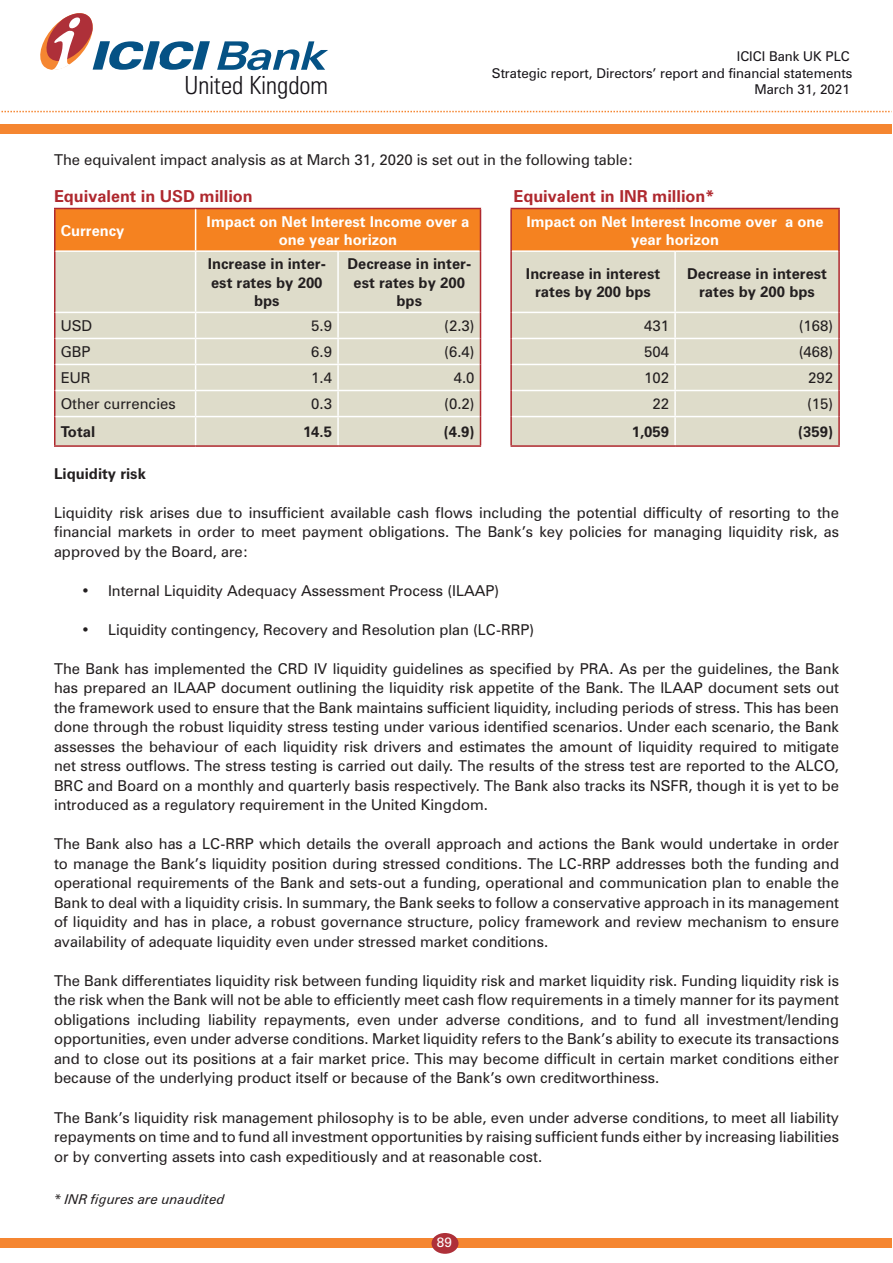
<style>
.page{position:relative;width:893px;height:1263px;background:#fff}
.page>*{position:absolute;margin:0;border:0;box-sizing:border-box;transform-origin:0 0}
.t1{font:300 condensed 25.05px "Zurich BT";color:#171419}
.t2{font:700 16.5px "Zurich BT";color:#af282e}
.t3{font:15px/19.5px "Zurich BT";color:#231f20;text-align:justify}
.t4{font:700 15px/18.6px "Zurich BT";color:#231f20;text-align:center}
.t5{font:700 15px/18.6px "Zurich BT";color:#fff;text-align:center}
.t6{font:13.5px/16.2px "Zurich BT";color:#171419;text-align:right}
.t7{font:italic 13.5px "Zurich BT";color:#231f20}
.t8{font:13.5px "Zurich BT";color:#fff}
</style>
<div class="page">
<div style="left:0;top:1239px;width:892px;height:9px;background:#f58631"></div>
<div style="left:432px;top:1233px;width:26px;height:21px;background:#ae3039;border-radius:50%"></div>
<div style="left:0;top:125px;width:892px;height:9px;background:#f58631"></div>
<svg style="left:1px;top:111px;width:889px;height:1px"></svg>
<svg style="left:40px;top:13px;width:288px;height:58px"></svg>
<hr style="left:54px;top:209px;width:2px;height:42px;background:#af282e">
<hr style="left:54px;top:251px;width:2px;height:61px;background:#af282e">
<hr style="left:54px;top:312px;width:2px;height:26px;background:#af282e">
<hr style="left:54px;top:338px;width:2px;height:26px;background:#af282e">
<hr style="left:54px;top:364px;width:2px;height:26px;background:#af282e">
<hr style="left:54px;top:390px;width:2px;height:27px;background:#af282e">
<hr style="left:54px;top:417px;width:2px;height:28px;background:#af282e">
<hr style="left:54px;top:208px;width:142px;height:1px;background:#af282e">
<hr style="left:675px;top:208px;width:165px;height:1px;background:#af282e">
<hr style="left:838px;top:209px;width:2px;height:42px;background:#af282e">
<hr style="left:838px;top:251px;width:2px;height:61px;background:#af282e">
<hr style="left:838px;top:312px;width:2px;height:26px;background:#af282e">
<hr style="left:838px;top:338px;width:2px;height:26px;background:#af282e">
<hr style="left:838px;top:364px;width:2px;height:26px;background:#af282e">
<hr style="left:838px;top:390px;width:2px;height:27px;background:#af282e">
<hr style="left:838px;top:417px;width:2px;height:28px;background:#af282e">
<hr style="left:54px;top:445px;width:142px;height:2px;background:#af282e">
<hr style="left:196px;top:445px;width:142px;height:2px;background:#af282e">
<hr style="left:338px;top:445px;width:143px;height:2px;background:#af282e">
<hr style="left:510px;top:445px;width:165px;height:2px;background:#af282e">
<hr style="left:675px;top:445px;width:165px;height:2px;background:#af282e">
<svg style="left:55px;top:208px;width:784px;height:238px;background:#e2ccad"></svg>
<hr style="left:510px;top:209px;width:2px;height:42px;background:#af282e">
<hr style="left:510px;top:251px;width:2px;height:61px;background:#af282e">
<hr style="left:510px;top:312px;width:2px;height:26px;background:#af282e">
<hr style="left:510px;top:338px;width:2px;height:26px;background:#af282e">
<hr style="left:510px;top:364px;width:2px;height:26px;background:#af282e">
<hr style="left:510px;top:390px;width:2px;height:27px;background:#af282e">
<hr style="left:510px;top:417px;width:2px;height:28px;background:#af282e">
<p class="t6" style="left:492px;top:48px;width:362px">ICICI Bank UK PLC<br>Strategic report, Directors’ report and financial statements</p>
<h1 class="t1" style="left:185px;top:70px;width:145px">United Kingdom</h1>
<p class="t6" style="left:754px;top:81px;width:97px">March 31, 2021</p>
<p class="t3" style="left:54px;top:149px;width:581px">The equivalent impact analysis as at March 31, 2020 is set out in the following table:</p>
<p class="t2" style="left:54px;top:186px;width:200px">Equivalent in USD million</p>
<p class="t2" style="left:513px;top:186px;width:202px">Equivalent in INR million*</p>
<p class="t5" style="left:61px;top:221px;width:65px">Currency</p>
<p class="t5" style="left:207px;top:212px;width:264px">Impact on Net Interest Income over a one year horizon</p>
<p class="t5" style="left:526px;top:212px;width:299px">Impact on Net Interest Income over a one year horizon</p>
<p class="t4" style="left:208px;top:254px;width:120px">Increase in inter&shy;est rates by 200 bps</p>
<p class="t4" style="left:347px;top:254px;width:125px">Decrease in inter&shy;est rates by 200 bps</p>
<p class="t4" style="left:526px;top:264px;width:136px">Increase in interest rates by 200 bps</p>
<p class="t4" style="left:687px;top:264px;width:141px">Decrease in interest rates by 200 bps</p>
<p class="t3" style="left:61px;top:316px;width:33px">USD</p>
<p class="t3" style="left:311px;top:316px;width:22px">5.9</p>
<p class="t3" style="left:444px;top:316px;width:32px">(2.3)</p>
<p class="t3" style="left:644px;top:316px;width:26px">431</p>
<p class="t3" style="left:799px;top:316px;width:36px">(168)</p>
<p class="t3" style="left:61px;top:342px;width:31px">GBP</p>
<p class="t3" style="left:311px;top:342px;width:22px">6.9</p>
<p class="t3" style="left:444px;top:342px;width:32px">(6.4)</p>
<p class="t3" style="left:644px;top:342px;width:26px">504</p>
<p class="t3" style="left:799px;top:342px;width:36px">(468)</p>
<p class="t3" style="left:61px;top:368px;width:31px">EUR</p>
<p class="t3" style="left:311px;top:368px;width:22px">1.4</p>
<p class="t3" style="left:454px;top:368px;width:22px">4.0</p>
<p class="t3" style="left:644px;top:368px;width:26px">102</p>
<p class="t3" style="left:808px;top:368px;width:26px">292</p>
<p class="t3" style="left:61px;top:394px;width:116px">Other currencies</p>
<p class="t3" style="left:311px;top:394px;width:22px">0.3</p>
<p class="t3" style="left:444px;top:394px;width:32px">(0.2)</p>
<p class="t3" style="left:652px;top:394px;width:18px">22</p>
<p class="t3" style="left:807px;top:394px;width:28px">(15)</p>
<p class="t4" style="left:61px;top:423px;width:36px">Total</p>
<p class="t4" style="left:303px;top:423px;width:31px">14.5</p>
<p class="t4" style="left:444px;top:423px;width:32px">(4.9)</p>
<p class="t4" style="left:632px;top:423px;width:39px">1,059</p>
<p class="t4" style="left:798px;top:423px;width:36px">(359)</p>
<p class="t4" style="left:54px;top:464px;width:93px">Liquidity risk</p>
<p class="t3" style="left:54px;top:503px;width:786px">Liquidity risk arises due to insufficient available cash flows including the potential difficulty of resorting to the financial markets in order to meet payment obligations. The Bank’s key policies for managing liquidity risk, as approved by the Board, are:</p>
<p class="t3" style="left:81px;top:581px;width:420px">• Internal Liquidity Adequacy Assessment Process (ILAAP)</p>
<p class="t3" style="left:81px;top:620px;width:455px">• Liquidity contingency, Recovery and Resolution plan (LC-RRP)</p>
<p class="t3" style="left:54px;top:659px;width:787px">The Bank has implemented the CRD IV liquidity guidelines as specified by PRA. As per the guidelines, the Bank has prepared an ILAAP document outlining the liquidity risk appetite of the Bank. The ILAAP document sets out the framework used to ensure that the Bank maintains sufficient liquidity, including periods of stress. This has been done through the robust liquidity stress testing under various identified scenarios. Under each scenario, the Bank assesses the behaviour of each liquidity risk drivers and estimates the amount of liquidity required to mitigate net stress outflows. The stress testing is carried out daily. The results of the stress test are reported to the ALCO, BRC and Board on a monthly and quarterly basis respectively. The Bank also tracks its NSFR, though it is yet to be introduced as a regulatory requirement in the United Kingdom.</p>
<p class="t3" style="left:54px;top:834px;width:786px">The Bank also has a LC-RRP which details the overall approach and actions the Bank would undertake in order to manage the Bank’s liquidity position during stressed conditions. The LC-RRP addresses both the funding and operational requirements of the Bank and sets-out a funding, operational and communication plan to enable the Bank to deal with a liquidity crisis. In summary, the Bank seeks to follow a conservative approach in its management of liquidity and has in place, a robust governance structure, policy framework and review mechanism to ensure availability of adequate liquidity even under stressed market conditions.</p>
<p class="t3" style="left:54px;top:971px;width:786px">The Bank differentiates liquidity risk between funding liquidity risk and market liquidity risk. Funding liquidity risk is the risk when the Bank will not be able to efficiently meet cash flow requirements in a timely manner for its payment obligations including liability repayments, even under adverse conditions, and to fund all investment/lending opportunities, even under adverse conditions. Market liquidity refers to the Bank’s ability to execute its transactions and to close out its positions at a fair market price. This may become difficult in certain market conditions either because of the underlying product itself or because of the Bank’s own creditworthiness.</p>
<p class="t3" style="left:54px;top:1107px;width:786px">The Bank’s liquidity risk management philosophy is to be able, even under adverse conditions, to meet all liability repayments on time and to fund all investment opportunities by raising sufficient funds either by increasing liabilities or by converting assets into cash expeditiously and at reasonable cost.</p>
<p class="t7" style="left:54px;top:1190px;width:172px">* INR figures are unaudited</p>
<p class="t8" style="left:437px;top:1233px;width:16px">89</p>
</div>
